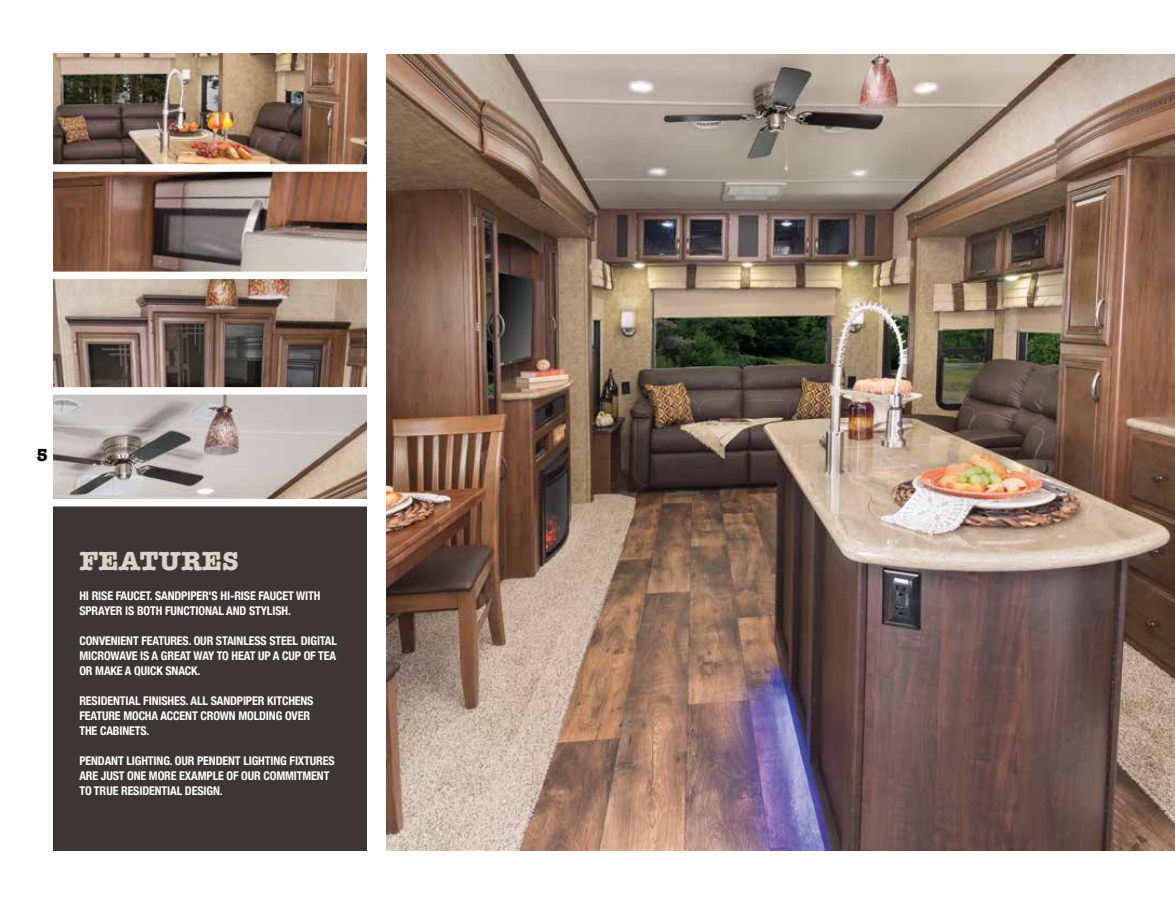
<style>
.page{position:relative;width:1175px;height:905px;background:#fff}
.page>*{position:absolute;margin:0;border:0;box-sizing:border-box;transform-origin:0 0}
.t1{font:700 27px "American Typewriter";color:#d7d5c6}
.t2{font:700 18px "American Typewriter";color:#000}
.t3{font:700 condensed 12px/15px "Helvetica Neue";letter-spacing:-.01em;color:#fff}
</style>
<div class="page">
<div style="left:53px;top:55px;width:314px;height:795px;background:#3c3736"></div>
<img style="left:386px;top:54px;width:788px;height:796px">
<img style="left:53px;top:54px;width:314px;height:110px">
<svg style="left:53px;top:172px;width:314px;height:99px;background:#8a6f62"></svg>
<img style="left:53px;top:279px;width:314px;height:108px">
<img style="left:53px;top:394px;width:314px;height:105px">
<div style="left:36px;top:387px;width:345px;height:7px;background:#fff"></div>
<div style="left:36px;top:271px;width:345px;height:8px;background:#fff"></div>
<div style="left:36px;top:164px;width:345px;height:8px;background:#fff"></div>
<div style="left:36px;top:499px;width:345px;height:7px;background:#fff"></div>
<h2 class="t2" style="left:37px;top:439px;width:13px">5</h2>
<h1 class="t1" style="left:79px;top:537px;width:161px">FEATURES</h1>
<p class="t3" style="left:79px;top:588px;width:242px">HI RISE FAUCET. SANDPIPER’S HI-RISE FAUCET WITH<br>SPRAYER IS BOTH FUNCTIONAL AND STYLISH.</p>
<p class="t3" style="left:79px;top:633px;width:259px;text-align:justify">CONVENIENT FEATURES. OUR STAINLESS STEEL DIGITAL MICROWAVE IS A GREAT WAY TO HEAT UP A CUP OF TEA OR MAKE A QUICK SNACK.</p>
<p class="t3" style="left:79px;top:693px;width:236px">RESIDENTIAL FINISHES. ALL SANDPIPER KITCHENS<br>FEATURE MOCHA ACCENT CROWN MOLDING OVER<br>THE CABINETS.</p>
<p class="t3" style="left:79px;top:753px;width:257px">PENDANT LIGHTING. OUR PENDENT LIGHTING FIXTURES<br>ARE JUST ONE MORE EXAMPLE OF OUR COMMITMENT<br>TO TRUE RESIDENTIAL DESIGN.</p>
</div>
